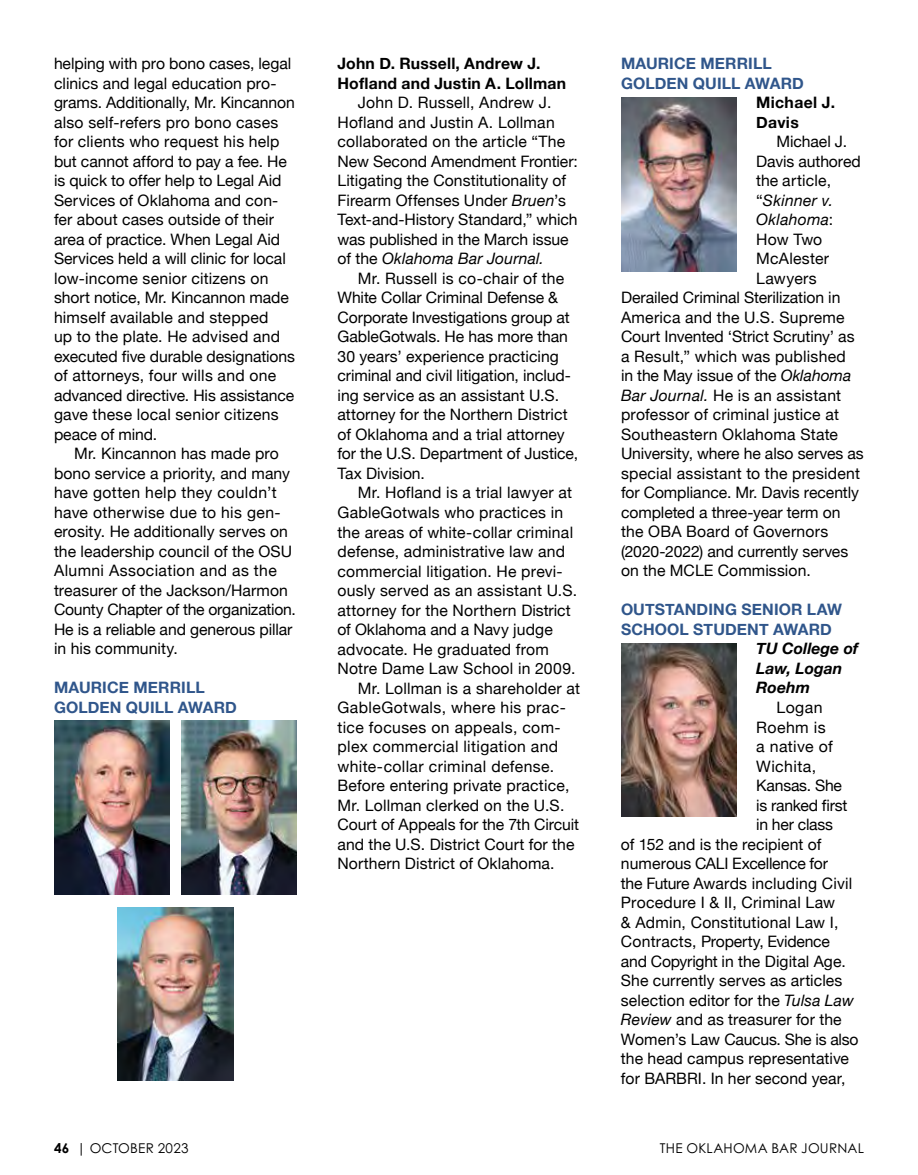
<style>
.page{position:relative;width:918px;height:1175px;background:#fff}
.page>*{position:absolute;margin:0;border:0;box-sizing:border-box;transform-origin:0 0}
.t1{font:15.75px/19.5px "Helvetica Neue";letter-spacing:.005em;color:#000}
.t2{font:15.75px "Helvetica Neue";letter-spacing:.025em;color:#000}
.t3{font:700 15.75px/19.5px "Helvetica Neue";letter-spacing:.005em;color:#30568b}
.t4{font:15.75px "Helvetica Neue";letter-spacing:-.015em;color:#000}
.t5{font:700 15.75px/19.5px "Helvetica Neue";letter-spacing:.015em;color:#000}
.t6{font:italic 700 15.75px/19.5px "Helvetica Neue";letter-spacing:.005em;color:#000}
.t7{font:italic 15.75px "Helvetica Neue";letter-spacing:.02em;color:#000}
.t8{font:13.5px "Century Gothic Pro";letter-spacing:.015em;color:#000}
.s1{font-style:italic}
.s2{font-style:normal}
.s3{font-weight:700}
</style>
<div class="page">
<img style="left:54px;top:720px;width:115px;height:174px">
<img style="left:182px;top:720px;width:115px;height:174px">
<img style="left:118px;top:907px;width:115px;height:173px">
<img style="left:621px;top:98px;width:115px;height:173px">
<img style="left:621px;top:643px;width:115px;height:173px">
<p class="t1" style="left:54px;top:55px;width:243px">helping with pro bono cases, legal clinics and legal education pro&shy;grams. Additionally, Mr. Kincannon also self-refers pro bono cases for clients who request his help but cannot afford to pay a fee. He is quick to offer help to Legal Aid<br>Services of Oklahoma and con&shy;fer about cases outside of their area of practice. When Legal Aid<br>Services held a will clinic for local low-income senior citizens on short notice, Mr. Kincannon made himself available and stepped<br>up to the plate. He advised and executed five durable designations of attorneys, four wills and one advanced directive. His assistance gave these local senior citizens peace of mind.</p>
<p class="t1" style="left:54px;top:445px;width:244px;text-indent:20px">Mr. Kincannon has made pro bono service a priority, and many have gotten help they couldn’t have otherwise due to his gen&shy;erosity. He additionally serves on the leadership council of the OSU<br>Alumni Association and as the treasurer of the Jackson/Harmon<br>County Chapter of the organization.<br>He is a reliable and generous pillar in his community.</p>
<p class="t3" style="left:54px;top:678px;width:184px">MAURICE MERRILL<br>GOLDEN QUILL AWARD</p>
<p class="t5" style="left:338px;top:54px;width:230px">John D. Russell, Andrew J.<br>Hofland and Justin A. Lollman</p>
<p class="t1" style="left:338px;top:94px;width:242px;text-indent:20px">John D. Russell, Andrew J.<br>Hofland and Justin A. Lollman collaborated on the article “The<br>New Second Amendment Frontier:<br>Litigating the Constitutionality of<br>Firearm Offenses Under <span class="s1">Bruen</span>’s<br>Text-and-History Standard,” which was published in the March issue of the <span class="s1">Oklahoma Bar Journal.</span></p>
<p class="t1" style="left:338px;top:269px;width:242px;text-indent:20px">Mr. Russell is co-chair of the<br>White Collar Criminal Defense &amp;<br>Corporate Investigations group at<br>GableGotwals. He has more than<br>30 years’ experience practicing criminal and civil litigation, includ&shy;ing service as an assistant U.S. attorney for the Northern District of Oklahoma and a trial attorney for the U.S. Department of Justice,<br>Tax Division.</p>
<p class="t1" style="left:358px;top:484px;width:216px">Mr. Hofland is a trial lawyer at</p>
<p class="t1" style="left:338px;top:503px;width:227px">GableGotwals who practices in</p>
<p class="t1" style="left:338px;top:523px;width:237px">the areas of white-collar criminal</p>
<p class="t1" style="left:338px;top:542px;width:229px">defense, administrative law and</p>
<p class="t1" style="left:338px;top:562px;width:227px">commercial litigation. He previ-</p>
<p class="t1" style="left:338px;top:581px;width:241px">ously served as an assistant U.S.</p>
<p class="t1" style="left:338px;top:601px;width:235px">attorney for the Northern District</p>
<p class="t1" style="left:338px;top:620px;width:217px">of Oklahoma and a Navy judge</p>
<p class="t1" style="left:338px;top:640px;width:213px">advocate. He graduated from</p>
<p class="t1" style="left:338px;top:659px;width:239px">Notre Dame Law School in 2009.</p>
<p class="t1" style="left:358px;top:679px;width:224px">Mr. Lollman is a shareholder at</p>
<p class="t2" style="left:338px;top:696px;width:230px">GableGotwals, where his prac-</p>
<p class="t2" style="left:338px;top:715px;width:225px">tice focuses on appeals, com-</p>
<p class="t2" style="left:338px;top:735px;width:222px">plex commercial litigation and</p>
<p class="t2" style="left:338px;top:754px;width:218px">white-collar criminal defense.</p>
<p class="t1" style="left:338px;top:776px;width:233px">Before entering private practice,</p>
<p class="t1" style="left:338px;top:796px;width:228px">Mr. Lollman clerked on the U.S.</p>
<p class="t1" style="left:338px;top:815px;width:243px">Court of Appeals for the 7th Circuit</p>
<p class="t1" style="left:338px;top:835px;width:239px">and the U.S. District Court for the</p>
<p class="t1" style="left:338px;top:854px;width:219px">Northern District of Oklahoma.</p>
<p class="t3" style="left:621px;top:54px;width:184px">MAURICE MERRILL<br>GOLDEN QUILL AWARD</p>
<p class="t5" style="left:756px;top:93px;width:80px">Michael J.<br>Davis</p>
<p class="t1" style="left:777px;top:133px;width:72px">Michael J.</p>
<p class="t1" style="left:756px;top:152px;width:106px">Davis authored</p>
<p class="t1" style="left:756px;top:172px;width:76px">the article,</p>
<p class="t7" style="left:756px;top:189px;width:78px"><span class="s2">“</span>Skinner v.</p>
<p class="t7" style="left:756px;top:208px;width:78px">Oklahoma<span class="s2">:</span></p>
<p class="t1" style="left:756px;top:230px;width:68px">How Two</p>
<p class="t1" style="left:756px;top:250px;width:74px">McAlester</p>
<p class="t2" style="left:756px;top:267px;width:62px">Lawyers</p>
<p class="t1" style="left:621px;top:289px;width:221px">Derailed Criminal Sterilization in</p>
<p class="t1" style="left:621px;top:308px;width:225px">America and the U.S. Supreme</p>
<p class="t1" style="left:621px;top:328px;width:235px">Court Invented ‘Strict Scrutiny’ as</p>
<p class="t1" style="left:621px;top:347px;width:226px">a Result,” which was published</p>
<p class="t1" style="left:621px;top:367px;width:232px">in the May issue of the <span class="s1">Oklahoma</span></p>
<p class="t1" style="left:621px;top:386px;width:222px"><span class="s1">Bar Journal.</span> He is an assistant</p>
<p class="t1" style="left:621px;top:406px;width:219px">professor of criminal justice at</p>
<p class="t1" style="left:621px;top:425px;width:219px">Southeastern Oklahoma State</p>
<p class="t1" style="left:621px;top:445px;width:244px">University, where he also serves as</p>
<p class="t1" style="left:621px;top:464px;width:241px">special assistant to the president</p>
<p class="t1" style="left:621px;top:484px;width:240px">for Compliance. Mr. Davis recently</p>
<p class="t1" style="left:621px;top:503px;width:221px">completed a three-year term on</p>
<p class="t1" style="left:621px;top:523px;width:209px">the OBA Board of Governors</p>
<p class="t1" style="left:621px;top:542px;width:229px">(2020-2022) and currently serves</p>
<p class="t1" style="left:621px;top:562px;width:191px">on the MCLE Commission.</p>
<p class="t3" style="left:621px;top:600px;width:223px">OUTSTANDING SENIOR LAW<br>SCHOOL STUDENT AWARD</p>
<p class="t6" style="left:756px;top:639px;width:104px">TU College of<br>Law, Logan<br>Roehm</p>
<p class="t1" style="left:777px;top:698px;width:48px">Logan</p>
<p class="t1" style="left:756px;top:718px;width:71px">Roehm is</p>
<p class="t1" style="left:756px;top:737px;width:78px">a native of</p>
<p class="t2" style="left:756px;top:754px;width:61px">Wichita,</p>
<p class="t4" style="left:756px;top:774px;width:87px">Kansas. She</p>
<p class="t4" style="left:756px;top:793px;width:93px">is ranked first</p>
<p class="t4" style="left:756px;top:813px;width:78px">in her class</p>
<p class="t1" style="left:621px;top:835px;width:202px">of 152 and is the recipient of</p>
<p class="t4" style="left:621px;top:852px;width:208px">numerous CALI Excellence for</p>
<p class="t1" style="left:621px;top:874px;width:233px">the Future Awards including Civil</p>
<p class="t1" style="left:621px;top:893px;width:216px">Procedure I &amp; II, Criminal Law</p>
<p class="t1" style="left:621px;top:913px;width:219px">&amp; Admin, Constitutional Law I,</p>
<p class="t1" style="left:621px;top:932px;width:211px">Contracts, Property, Evidence</p>
<p class="t1" style="left:621px;top:952px;width:226px">and Copyright in the Digital Age.</p>
<p class="t1" style="left:621px;top:971px;width:223px">She currently serves as articles</p>
<p class="t1" style="left:621px;top:991px;width:235px">selection editor for the <span class="s1">Tulsa Law</span></p>
<p class="t1" style="left:621px;top:1010px;width:222px"><span class="s1">Review</span> and as treasurer for the</p>
<p class="t4" style="left:621px;top:1027px;width:239px">Women’s Law Caucus. She is also</p>
<p class="t1" style="left:621px;top:1049px;width:230px">the head campus representative</p>
<p class="t1" style="left:621px;top:1069px;width:226px">for BARBRI. In her second year,</p>
<p class="t8" style="left:54px;top:1139px;width:136px"><span class="s3">46</span> | OCTOBER 2023</p>
<p class="t8" style="left:660px;top:1139px;width:206px">THE OKLAHOMA BAR JOURNAL</p>
</div>
